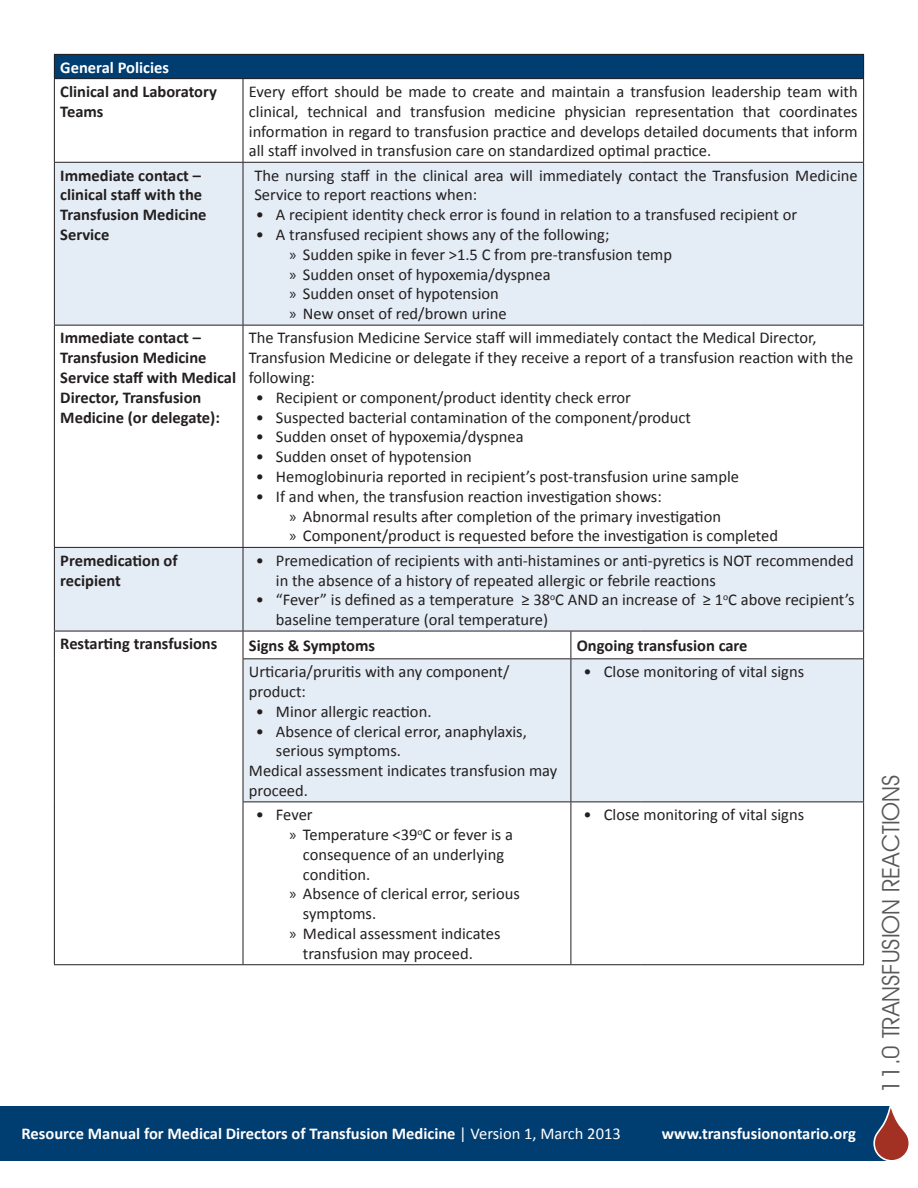
<style>
.page{position:relative;width:918px;height:1188px;background:#fff}
.page>*{position:absolute;margin:0;border:0;box-sizing:border-box;transform-origin:0 0}
.Subtitles{font:24px "Avant Garde IT Cby BT";color:#57585a}
.t1{font:16.5px/19.8px "Calibri";color:#231f20}
.t2{font:700 16.5px/19.8px "Calibri";color:#231f20}
.t3{font:700 16.5px "Calibri";color:#fff}
.s1{font-family:"Myriad Pro"}
.s2{font-weight:400}
</style>
<div class="page">
<div style="left:0;top:1106px;width:889px;height:55px;background:#003d71"></div>
<svg style="left:874px;top:1106px;width:35px;height:55px"></svg>
<div style="left:54px;top:54px;width:810px;height:25px;background:#003d71"></div>
<svg style="left:55px;top:163px;width:808px;height:639px;fill:#e4ecf5"></svg>
<hr style="left:54px;top:162px;width:189px;height:1px;background:#231f20">
<hr style="left:243px;top:162px;width:135px;height:1px;background:#231f20">
<hr style="left:378px;top:162px;width:193px;height:1px;background:#231f20">
<hr style="left:571px;top:162px;width:69px;height:1px;background:#231f20">
<hr style="left:640px;top:162px;width:224px;height:1px;background:#231f20">
<hr style="left:54px;top:325px;width:189px;height:1px;background:#231f20">
<hr style="left:243px;top:325px;width:135px;height:1px;background:#231f20">
<hr style="left:378px;top:325px;width:193px;height:1px;background:#231f20">
<hr style="left:571px;top:325px;width:69px;height:1px;background:#231f20">
<hr style="left:640px;top:325px;width:224px;height:1px;background:#231f20">
<hr style="left:54px;top:547px;width:189px;height:1px;background:#231f20">
<hr style="left:243px;top:547px;width:135px;height:1px;background:#231f20">
<hr style="left:378px;top:547px;width:193px;height:1px;background:#231f20">
<hr style="left:571px;top:547px;width:69px;height:1px;background:#231f20">
<hr style="left:640px;top:547px;width:224px;height:1px;background:#231f20">
<hr style="left:54px;top:631px;width:189px;height:1px;background:#231f20">
<hr style="left:243px;top:631px;width:135px;height:1px;background:#231f20">
<hr style="left:378px;top:631px;width:193px;height:1px;background:#231f20">
<hr style="left:571px;top:631px;width:69px;height:1px;background:#231f20">
<hr style="left:640px;top:631px;width:224px;height:1px;background:#231f20">
<hr style="left:243px;top:658px;width:135px;height:1px;background:#231f20">
<hr style="left:378px;top:658px;width:193px;height:1px;background:#231f20">
<hr style="left:571px;top:658px;width:69px;height:1px;background:#231f20">
<hr style="left:640px;top:658px;width:224px;height:1px;background:#231f20">
<hr style="left:243px;top:802px;width:135px;height:1px;background:#231f20">
<hr style="left:378px;top:802px;width:193px;height:1px;background:#231f20">
<hr style="left:571px;top:802px;width:69px;height:1px;background:#231f20">
<hr style="left:640px;top:802px;width:224px;height:1px;background:#231f20">
<hr style="left:54px;top:964px;width:189px;height:1px;background:#231f20">
<hr style="left:243px;top:964px;width:135px;height:1px;background:#231f20">
<hr style="left:378px;top:964px;width:193px;height:1px;background:#231f20">
<hr style="left:571px;top:964px;width:69px;height:1px;background:#231f20">
<hr style="left:640px;top:964px;width:224px;height:1px;background:#231f20">
<hr style="left:54px;top:79px;width:1px;height:83px;background:#231f20">
<hr style="left:54px;top:163px;width:1px;height:162px;background:#231f20">
<hr style="left:54px;top:326px;width:1px;height:221px;background:#231f20">
<hr style="left:54px;top:548px;width:1px;height:83px;background:#231f20">
<svg style="left:54px;top:631px;width:1px;height:28px"></svg>
<hr style="left:54px;top:659px;width:1px;height:143px;background:#231f20">
<hr style="left:54px;top:802px;width:1px;height:162px;background:#231f20">
<hr style="left:243px;top:79px;width:1px;height:83px;background:#231f20">
<hr style="left:863px;top:79px;width:1px;height:83px;background:#231f20">
<hr style="left:243px;top:163px;width:1px;height:162px;background:#231f20">
<hr style="left:863px;top:163px;width:1px;height:162px;background:#231f20">
<hr style="left:243px;top:326px;width:1px;height:221px;background:#231f20">
<hr style="left:863px;top:326px;width:1px;height:221px;background:#231f20">
<hr style="left:243px;top:548px;width:1px;height:83px;background:#231f20">
<hr style="left:863px;top:548px;width:1px;height:83px;background:#231f20">
<svg style="left:243px;top:631px;width:1px;height:27px"></svg>
<svg style="left:571px;top:631px;width:1px;height:27px"></svg>
<svg style="left:863px;top:631px;width:1px;height:27px"></svg>
<hr style="left:243px;top:659px;width:1px;height:143px;background:#231f20">
<hr style="left:571px;top:659px;width:1px;height:143px;background:#231f20">
<hr style="left:863px;top:659px;width:1px;height:143px;background:#231f20">
<hr style="left:243px;top:802px;width:1px;height:162px;background:#231f20">
<hr style="left:571px;top:802px;width:1px;height:162px;background:#231f20">
<hr style="left:863px;top:802px;width:1px;height:162px;background:#231f20">
<hr style="left:54px;top:54px;width:189px;height:1px;background:#231f20">
<svg style="left:54px;top:55px;width:1px;height:23px"></svg>
<hr style="left:243px;top:54px;width:135px;height:1px;background:#231f20">
<hr style="left:378px;top:54px;width:193px;height:1px;background:#231f20">
<hr style="left:571px;top:54px;width:69px;height:1px;background:#231f20">
<hr style="left:640px;top:54px;width:224px;height:1px;background:#231f20">
<svg style="left:863px;top:55px;width:1px;height:23px"></svg>
<hr style="left:54px;top:78px;width:189px;height:1px;background:#231f20">
<hr style="left:243px;top:78px;width:135px;height:1px;background:#231f20">
<hr style="left:378px;top:78px;width:193px;height:1px;background:#231f20">
<hr style="left:571px;top:78px;width:69px;height:1px;background:#231f20">
<hr style="left:640px;top:78px;width:224px;height:1px;background:#231f20">
<p class="t3" style="left:60px;top:57px;width:110px">General Policies</p>
<p class="t2" style="left:60px;top:82px;width:158px">Clinical and Laboratory<br>Teams</p>
<p class="t1" style="left:249px;top:82px;width:610px;text-align:justify">Every effort should be made to create and maintain a transfusion leadership team with clinical, technical and transfusion medicine physician representation that coordinates information in regard to transfusion practice and develops detailed documents that inform all staff involved in transfusion care on standardized optimal practice.</p>
<p class="t2" style="left:60px;top:165px;width:148px">Immediate contact – clinical staff with the<br>Transfusion Medicine<br>Service</p>
<p class="t1" style="left:254px;top:165px;width:605px">The nursing staff in the clinical area will immediately contact the Transfusion Medicine<br>Service to report reactions when:</p>
<p class="t1" style="left:256px;top:205px;width:543px">• A recipient identity check error is found in relation to a transfused recipient or</p>
<p class="t1" style="left:256px;top:225px;width:355px">• A transfused recipient shows any of the following;</p>
<p class="t1" style="left:289px;top:244px;width:384px"><span class="s1">»</span> Sudden spike in fever &gt;1.5 C from pre-transfusion temp</p>
<p class="t1" style="left:289px;top:264px;width:263px"><span class="s1">»</span> Sudden onset of hypoxemia/dyspnea</p>
<p class="t1" style="left:289px;top:284px;width:211px"><span class="s1">»</span> Sudden onset of hypotension</p>
<p class="t1" style="left:289px;top:304px;width:219px"><span class="s1">»</span> New onset of red/brown urine</p>
<p class="t2" style="left:60px;top:328px;width:177px">Immediate contact –<br>Transfusion Medicine<br>Service staff with Medical<br>Director, Transfusion<br>Medicine (or delegate):</p>
<p class="t1" style="left:249px;top:328px;width:606px">The Transfusion Medicine Service staff will immediately contact the Medical Director,<br>Transfusion Medicine or delegate if they receive a report of a transfusion reaction with the following:</p>
<p class="t1" style="left:256px;top:388px;width:377px">• Recipient or component/product identity check error</p>
<p class="t1" style="left:256px;top:407px;width:437px">• Suspected bacterial contamination of the component/product</p>
<p class="t1" style="left:256px;top:427px;width:270px">• Sudden onset of hypoxemia/dyspnea</p>
<p class="t1" style="left:256px;top:447px;width:218px">• Sudden onset of hypotension</p>
<p class="t1" style="left:256px;top:467px;width:485px">• Hemoglobinuria reported in recipient’s post-transfusion urine sample</p>
<p class="t1" style="left:256px;top:487px;width:408px">• If and when, the transfusion reaction investigation shows:</p>
<p class="t1" style="left:289px;top:506px;width:433px"><span class="s1">»</span> Abnormal results after completion of the primary investigation</p>
<p class="t1" style="left:289px;top:526px;width:490px"><span class="s1">»</span> Component/product is requested before the investigation is completed</p>
<p class="t2" style="left:60px;top:550px;width:119px">Premedication of recipient</p>
<p class="t1" style="left:276px;top:550px;width:579px;text-indent:-20px">• Premedication of recipients with anti-histamines or anti-pyretics is NOT recommended in the absence of a history of repeated allergic or febrile reactions</p>
<p class="t1" style="left:276px;top:590px;width:580px;text-indent:-20px">• “Fever” is defined as a temperature ≥ 38<sup>o</sup>C AND an increase of ≥ 1<sup>o</sup>C above recipient’s baseline temperature (oral temperature)</p>
<p class="t2" style="left:60px;top:634px;width:159px">Restarting transfusions</p>
<p class="t2" style="left:249px;top:636px;width:128px">Signs &amp; Symptoms</p>
<p class="t2" style="left:577px;top:636px;width:172px">Ongoing transfusion care</p>
<p class="t1" style="left:249px;top:662px;width:262px">Urticaria/pruritis with any component/ product:</p>
<p class="t1" style="left:256px;top:701px;width:177px">• Minor allergic reaction.</p>
<p class="t1" style="left:276px;top:721px;width:252px;text-indent:-20px">• Absence of clerical error, anaphylaxis, serious symptoms.</p>
<p class="t1" style="left:249px;top:761px;width:310px">Medical assessment indicates transfusion may proceed.</p>
<p class="t1" style="left:584px;top:662px;width:222px">• Close monitoring of vital signs</p>
<p class="t1" style="left:256px;top:805px;width:58px">• Fever</p>
<p class="t1" style="left:303px;top:825px;width:212px;text-indent:-14px"><span class="s1">»</span> Temperature &lt;39<sup>o</sup>C or fever is a consequence of an underlying condition.</p>
<p class="t1" style="left:303px;top:884px;width:218px;text-indent:-14px"><span class="s1">»</span> Absence of clerical error, serious symptoms.</p>
<p class="t1" style="left:303px;top:924px;width:199px;text-indent:-14px"><span class="s1">»</span> Medical assessment indicates transfusion may proceed.</p>
<p class="t1" style="left:584px;top:805px;width:222px">• Close monitoring of vital signs</p>
<p class="t3" style="left:22px;top:1123px;width:601px">Resource Manual for Medical Directors of Transfusion Medicine <span class="s2">| Version 1, March 2013</span></p>
<p class="t3" style="left:662px;top:1123px;width:196px">www.transfusionontario.org</p>
<p class="Subtitles" style="left:877px;top:1093px;width:320px;rotate:-90deg">11.0 TRANSFUSION REACTIONS</p>
</div>
